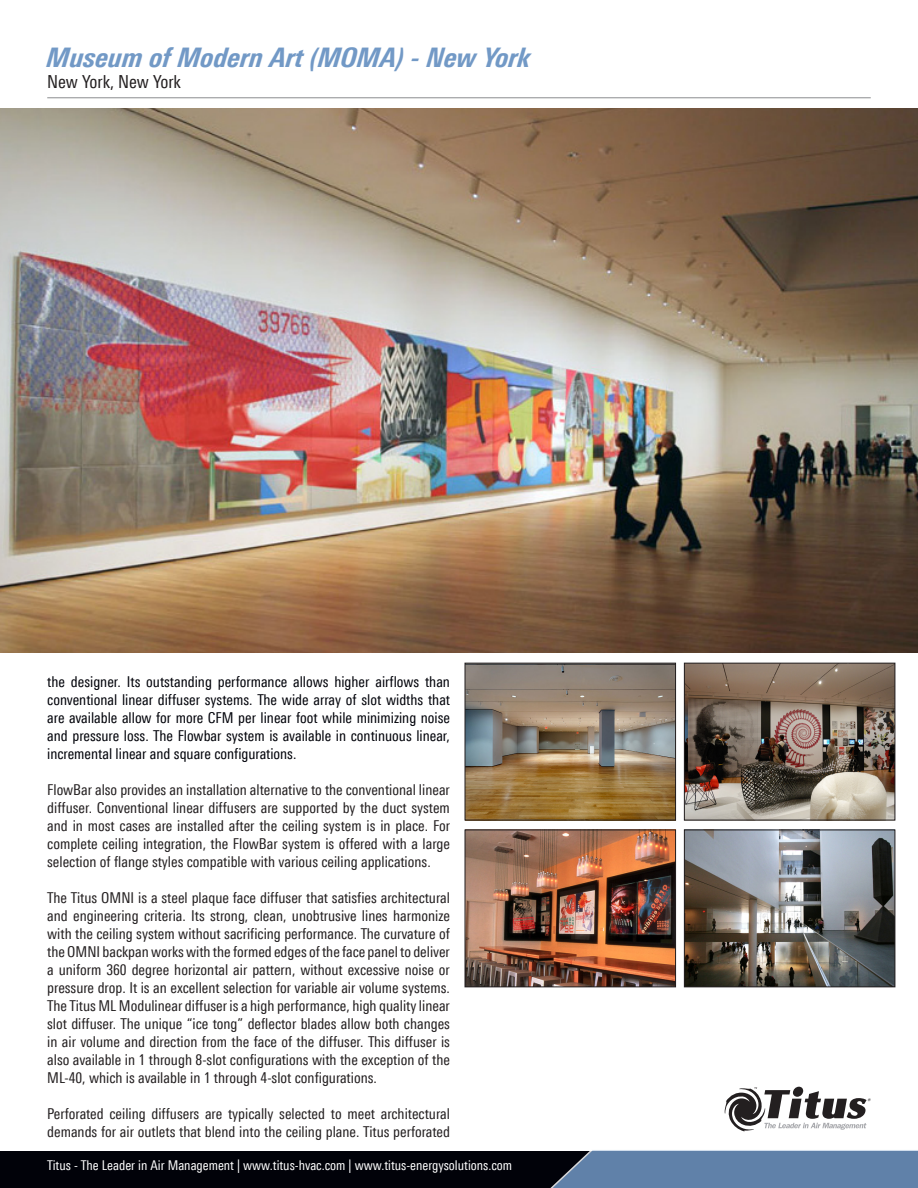
<style>
.page{position:relative;width:918px;height:1188px;background:#fff}
.page>*{position:absolute;margin:0;border:0;box-sizing:border-box;transform-origin:0 0}
.t1{font:italic 800 condensed 27px "LT Univers";color:#7299c6}
.t2{font:condensed 18px "LT Univers";color:#231f20}
.Title_sub{font:condensed 15px/18px "LT Univers";color:#231f20;text-align:justify}
.Title_sub-2{font:condensed 15px/18px "LT Univers";color:#010209;text-align:justify}
.t3{font:condensed 13.5px "LT Univers";color:#fff}
</style>
<div class="page">
<img style="left:0;top:109px;width:918px;height:543px">
<img style="left:467px;top:665px;width:207px;height:153px">
<div style="left:465px;top:663px;width:211px;height:157px;border:1px solid #231f20"></div>
<img style="left:686px;top:665px;width:207px;height:153px">
<div style="left:684px;top:663px;width:211px;height:157px;border:1px solid #231f20"></div>
<hr style="left:0;top:1151px;width:918px;height:1px;background:#7299c6">
<svg style="left:725px;top:1087px;width:146px;height:45px"></svg>
<hr style="left:47px;top:98px;width:824px;height:1px;background:#8a8c8f">
<img style="left:467px;top:832px;width:207px;height:153px">
<div style="left:465px;top:830px;width:211px;height:157px;border:1px solid #231f20"></div>
<img style="left:686px;top:832px;width:207px;height:153px">
<div style="left:684px;top:830px;width:211px;height:157px;border:1px solid #231f20"></div>
<div style="left:0;top:1152px;width:918px;height:36px;background:#010209"></div>
<svg style="left:485px;top:1150px;width:433px;height:38px"></svg>
<p class="t1" style="left:47px;top:41px;width:485px">Museum of Modern Art (MOMA) - New York</p>
<p class="t2" style="left:47px;top:71px;width:135px">New York, New York</p>
<p class="Title_sub-2" style="left:47px;top:673px;width:404px">the designer. Its outstanding performance allows higher airflows than conventional linear diffuser systems. The wide array of slot widths that are available allow for more CFM per linear foot while minimizing noise and pressure loss. The Flowbar system is available in continuous linear, incremental linear and square configurations.</p>
<p class="Title_sub" style="left:47px;top:781px;width:404px">FlowBar also provides an installation alternative to the conventional linear diffuser. Conventional linear diffusers are supported by the duct system and in most cases are installed after the ceiling system is in place. For complete ceiling integration, the FlowBar system is offered with a large selection of flange styles compatible with various ceiling applications.</p>
<p class="Title_sub" style="left:47px;top:889px;width:404px">The Titus OMNI is a steel plaque face diffuser that satisfies architectural and engineering criteria. Its strong, clean, unobtrusive lines harmonize with the ceiling system without sacrificing performance. The curvature of the OMNI backpan works with the formed edges of the face panel to deliver a uniform 360 degree horizontal air pattern, without excessive noise or pressure drop. It is an excellent selection for variable air volume systems.<br>The Titus ML Modulinear diffuser is a high performance, high quality linear slot diffuser. The unique “ice tong” deflector blades allow both changes in air volume and direction from the face of the diffuser. This diffuser is also available in 1 through 8-slot configurations with the exception of the ML-40, which is available in 1 through 4-slot configurations.</p>
<p class="Title_sub" style="left:47px;top:1105px;width:404px">Perforated ceiling diffusers are typically selected to meet architectural demands for air outlets that blend into the ceiling plane. Titus perforated</p>
<p class="t3" style="left:47px;top:1157px;width:467px">Titus - The Leader in Air Management | www.titus-hvac.com | www.titus-energysolutions.com</p>
</div>
